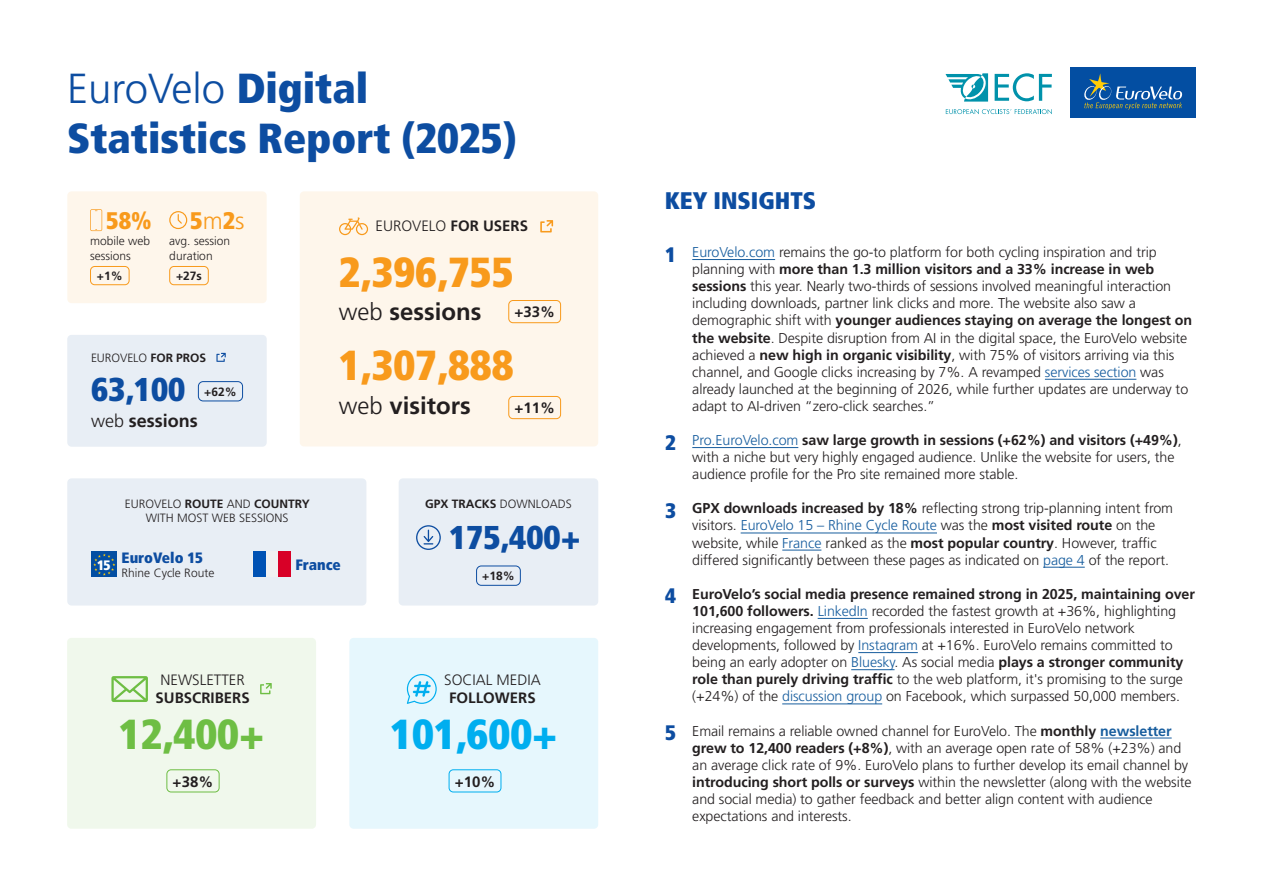
<style>
.page{position:relative;width:1263px;height:893px;background:#fff}
.page>*{position:absolute;margin:0;border:0;box-sizing:border-box;transform-origin:0 0}
.t1{font:900 condensed 42px/50.4px "Frutiger LT Std";color:#0d4da1}
.t2{font:900 condensed 42px "Frutiger LT Std";color:#f89a1c}
.t3{font:900 condensed 42px "Frutiger LT Std";color:#00aeef}
.t4{font:900 condensed 42px "Frutiger LT Std";color:#6ebe44}
.t5{font:900 condensed 33px "Frutiger LT Std";color:#0d4da1}
.t6{font:700 24px "Frutiger LT Std";color:#231f20}
.t7{font:900 condensed 24px "Frutiger LT Std";color:#0d4da1}
.t8{font:900 condensed 24px "Frutiger LT Std";color:#f89a1c}
.t9{font:700 18px "Frutiger LT Std";color:#231f20}
.t10{font:700 15px/18px "Frutiger LT Std";color:#231f20;text-align:center}
.t11{font:300 15px/18px "Frutiger LT Std";color:#231f20;text-align:center}
.t12{font:900 condensed 15px "Frutiger LT Std";color:#0d4da1}
.t13{font:300 14.25px/17.1px "Frutiger LT Std";letter-spacing:-.005em;color:#231f20}
.t14{font:900 condensed 13.65px "Frutiger LT Std";color:#fff}
.t15{font:300 12px/14.4px "Frutiger LT Std";color:#231f20}
.t16{font:700 12px "Frutiger LT Std";color:#231f20}
.s1{font-weight:300;font-stretch:normal}
.s2{font-weight:700}
.s3{font-weight:300}
.s4{font-weight:900;font-stretch:condensed;font-size:21px;color:#0d4da1}
.s5{color:#175d9e}
.s6{font-weight:700;color:#175d9e}
</style>
<div class="page">
<div style="left:349px;top:638px;width:249px;height:191px;background:#e6f7fd;border-radius:4px"></div>
<div style="left:67px;top:638px;width:249px;height:191px;background:#f0f8ec;border-radius:4px"></div>
<div style="left:300px;top:191px;width:298px;height:255px;background:#fef6eb;border-radius:4px"></div>
<div style="left:67px;top:335px;width:200px;height:112px;background:#e8eef5;border-radius:4px"></div>
<div style="left:67px;top:478px;width:299px;height:127px;background:#e8eef5;border-radius:4px"></div>
<div style="left:399px;top:478px;width:199px;height:127px;background:#e8eef5;border-radius:4px"></div>
<div style="left:67px;top:191px;width:200px;height:112px;background:#fef6eb;border-radius:4px"></div>
<div style="left:1070px;top:67px;width:126px;height:51px;background:#034ea2"></div>
<svg style="left:1084px;top:73px;width:98px;height:37px"></svg>
<svg style="left:945px;top:73px;width:43px;height:29px"></svg>
<svg style="left:995px;top:73px;width:57px;height:28px"></svg>
<svg style="left:946px;top:109px;width:106px;height:5px"></svg>
<svg style="left:540px;top:220px;width:13px;height:12px"></svg>
<div style="left:508px;top:300px;width:53px;height:23px;border:1px solid #f89a1c;border-radius:4px"></div>
<div style="left:508px;top:396px;width:53px;height:23px;border:1px solid #f89a1c;border-radius:4px"></div>
<div style="left:449px;top:769px;width:52px;height:23px;border:1px solid #00aeef;border-radius:4px"></div>
<div style="left:166px;top:769px;width:53px;height:23px;border:1px solid #6ebe44;border-radius:4px"></div>
<hr style="left:692px;top:259px;width:83px;height:1px;background:#175d9e">
<hr style="left:1045px;top:379px;width:91px;height:1px;background:#175d9e">
<hr style="left:692px;top:447px;width:106px;height:1px;background:#175d9e">
<hr style="left:741px;top:533px;width:196px;height:1px;background:#175d9e">
<hr style="left:782px;top:550px;width:39px;height:1px;background:#175d9e">
<hr style="left:1043px;top:567px;width:42px;height:1px;background:#175d9e">
<hr style="left:818px;top:618px;width:50px;height:1px;background:#175d9e">
<hr style="left:858px;top:652px;width:60px;height:1px;background:#175d9e">
<hr style="left:851px;top:669px;width:43px;height:1px;background:#175d9e">
<hr style="left:782px;top:703px;width:100px;height:1px;background:#175d9e">
<hr style="left:1100px;top:738px;width:72px;height:1px;background:#175d9e">
<div style="left:476px;top:566px;width:45px;height:20px;border:1px solid #0d4da1;border-radius:5px"></div>
<div style="left:198px;top:381px;width:45px;height:20px;border:1px solid #0d4da1;border-radius:5px"></div>
<svg style="left:216px;top:353px;width:10px;height:9px"></svg>
<div style="left:90px;top:266px;width:39px;height:19px;border:1px solid #f89a1c;border-radius:4px"></div>
<div style="left:169px;top:266px;width:40px;height:19px;border:1px solid #f89a1c;border-radius:4px"></div>
<div style="left:91px;top:551px;width:26px;height:26px;background:#034ea2"></div>
<svg style="left:93px;top:554px;width:22px;height:22px"></svg>
<div style="left:253px;top:552px;width:38px;height:25px;background:#f0f1f2"></div>
<div style="left:253px;top:552px;width:12px;height:25px;background:#0052b4"></div>
<div style="left:278px;top:552px;width:13px;height:25px;background:#d80027"></div>
<svg style="left:407px;top:674px;width:30px;height:30px"></svg>
<svg style="left:260px;top:683px;width:12px;height:11px"></svg>
<svg style="left:111px;top:676px;width:37px;height:26px"></svg>
<svg style="left:416px;top:525px;width:25px;height:25px"></svg>
<svg style="left:169px;top:211px;width:18px;height:18px"></svg>
<svg style="left:90px;top:209px;width:12px;height:22px"></svg>
<svg style="left:339px;top:217px;width:29px;height:18px"></svg>
<p class="t1" style="left:67px;top:63px;width:451px"><span class="s1">EuroVelo</span> Digital<br>Statistics Report (2025)</p>
<p class="t8" style="left:106px;top:206px;width:47px">58%</p>
<p class="t8" style="left:190px;top:206px;width:56px">5<span class="s1">m</span>2<span class="s1">s</span></p>
<p class="t15" style="left:90px;top:234px;width:62px">mobile web sessions</p>
<p class="t15" style="left:169px;top:234px;width:62px">avg. session duration</p>
<p class="t16" style="left:97px;top:269px;width:27px">+1%</p>
<p class="t16" style="left:176px;top:269px;width:27px">+27s</p>
<p class="t15" style="left:91px;top:351px;width:117px">EUROVELO <span class="s2">FOR PROS</span></p>
<p class="t5" style="left:91px;top:370px;width:96px">63,100</p>
<p class="t9" style="left:91px;top:410px;width:108px"><span class="s3">web</span> sessions</p>
<p class="t16" style="left:204px;top:385px;width:34px">+62%</p>
<p class="t11" style="left:376px;top:217px;width:154px">EUROVELO <span class="s2">FOR USERS</span></p>
<p class="t2" style="left:339px;top:247px;width:176px">2,396,755</p>
<p class="t6" style="left:339px;top:298px;width:144px"><span class="s3">web</span> sessions</p>
<p class="t2" style="left:339px;top:340px;width:176px">1,307,888</p>
<p class="t6" style="left:339px;top:391px;width:134px"><span class="s3">web</span> visitors</p>
<p class="t10" style="left:514px;top:303px;width:42px">+33%</p>
<p class="t10" style="left:514px;top:399px;width:42px">+11%</p>
<p class="t15" style="left:125px;top:497px;width:186px;text-align:center">EUROVELO <span class="s2">ROUTE</span> AND <span class="s2">COUNTRY<br></span>WITH MOST WEB SESSIONS</p>
<p class="t12" style="left:122px;top:548px;width:83px">EuroVelo 15</p>
<p class="t15" style="left:122px;top:566px;width:94px">Rhine Cycle Route</p>
<p class="t14" style="left:97px;top:557px;width:15px">15</p>
<p class="t12" style="left:295px;top:556px;width:47px">France</p>
<p class="t10" style="left:156px;top:671px;width:96px"><span class="s3">NEWSLETTER<br></span>SUBSCRIBERS</p>
<p class="t16" style="left:425px;top:497px;width:148px">GPX TRACKS <span class="s3">DOWNLOADS</span></p>
<p class="t5" style="left:449px;top:517px;width:133px">175,400+</p>
<p class="t16" style="left:482px;top:569px;width:34px">+18%</p>
<p class="t11" style="left:444px;top:671px;width:98px">SOCIAL MEDIA<br><span class="s2">FOLLOWERS</span></p>
<p class="t4" style="left:119px;top:709px;width:147px">12,400+</p>
<p class="t3" style="left:390px;top:709px;width:169px">101,600+</p>
<p class="t10" style="left:173px;top:772px;width:42px">+38%</p>
<p class="t10" style="left:455px;top:772px;width:42px">+10%</p>
<p class="t7" style="left:665px;top:186px;width:153px">KEY INSIGHTS</p>
<p class="t13" style="left:692px;top:244px;width:501px;text-indent:-27px"><span class="s4">1</span> <span class="s5">EuroVelo.com</span> remains the go-to platform for both cycling inspiration and trip planning with <span class="s2">more than 1.3 million visitors and a 33% increase in web sessions</span> this year. Nearly two-thirds of sessions involved meaningful interaction including downloads, partner link clicks and more. The website also saw a demographic shift with <span class="s2">younger audiences staying on average the longest on the website</span>. Despite disruption from AI in the digital space, the EuroVelo website achieved a <span class="s2">new high in organic visibility</span>, with 75% of visitors arriving via this channel, and Google clicks increasing by 7%. A revamped <span class="s5">services section</span> was already launched at the beginning of 2026, while further updates are underway to adapt to AI-driven “zero-click searches.”</p>
<p class="t13" style="left:692px;top:432px;width:491px;text-indent:-27px"><span class="s4">2</span> <span class="s5">Pro.EuroVelo.com</span> <span class="s2">saw large growth in sessions (+62%) and visitors (+49%)</span>, with a niche but very highly engaged audience. Unlike the website for users, the audience profile for the Pro site remained more stable.</p>
<p class="t13" style="left:692px;top:500px;width:482px;text-indent:-27px"><span class="s4">3</span> <span class="s2">GPX downloads increased by 18%</span> reflecting strong trip-planning intent from visitors. <span class="s5">EuroVelo 15 – Rhine Cycle Route</span> was the <span class="s2">most visited route</span> on the website, while <span class="s5">France</span> ranked as the <span class="s2">most popular country</span>. However, traffic differed significantly between these pages as indicated on <span class="s5">page 4</span> of the report.</p>
<p class="t13" style="left:692px;top:585px;width:504px;text-indent:-27px"><span class="s4">4</span> <span class="s2">EuroVelo’s social media presence remained strong in 2025, maintaining over 101,600 followers.</span> <span class="s5">LinkedIn</span> recorded the fastest growth at +36%, highlighting increasing engagement from professionals interested in EuroVelo network developments, followed by <span class="s5">Instagram</span> at +16%. EuroVelo remains committed to being an early adopter on <span class="s5">Bluesky</span>. As social media <span class="s2">plays a stronger community role than purely driving traffic</span> to the web platform, it's promising to the surge (+24%) of the <span class="s5">discussion group</span> on Facebook, which surpassed 50,000 members.</p>
<p class="t13" style="left:692px;top:722px;width:501px;text-indent:-27px"><span class="s4">5</span> Email remains a reliable owned channel for EuroVelo. The <span class="s2">monthly</span> <span class="s6">newsletter </span><span class="s2">grew to 12,400 readers (+8%)</span>, with an average open rate of 58% (+23%) and an average click rate of 9%. EuroVelo plans to further develop its email channel by <span class="s2">introducing short polls or surveys</span> within the newsletter (along with the website and social media) to gather feedback and better align content with audience expectations and interests.</p>
</div>
